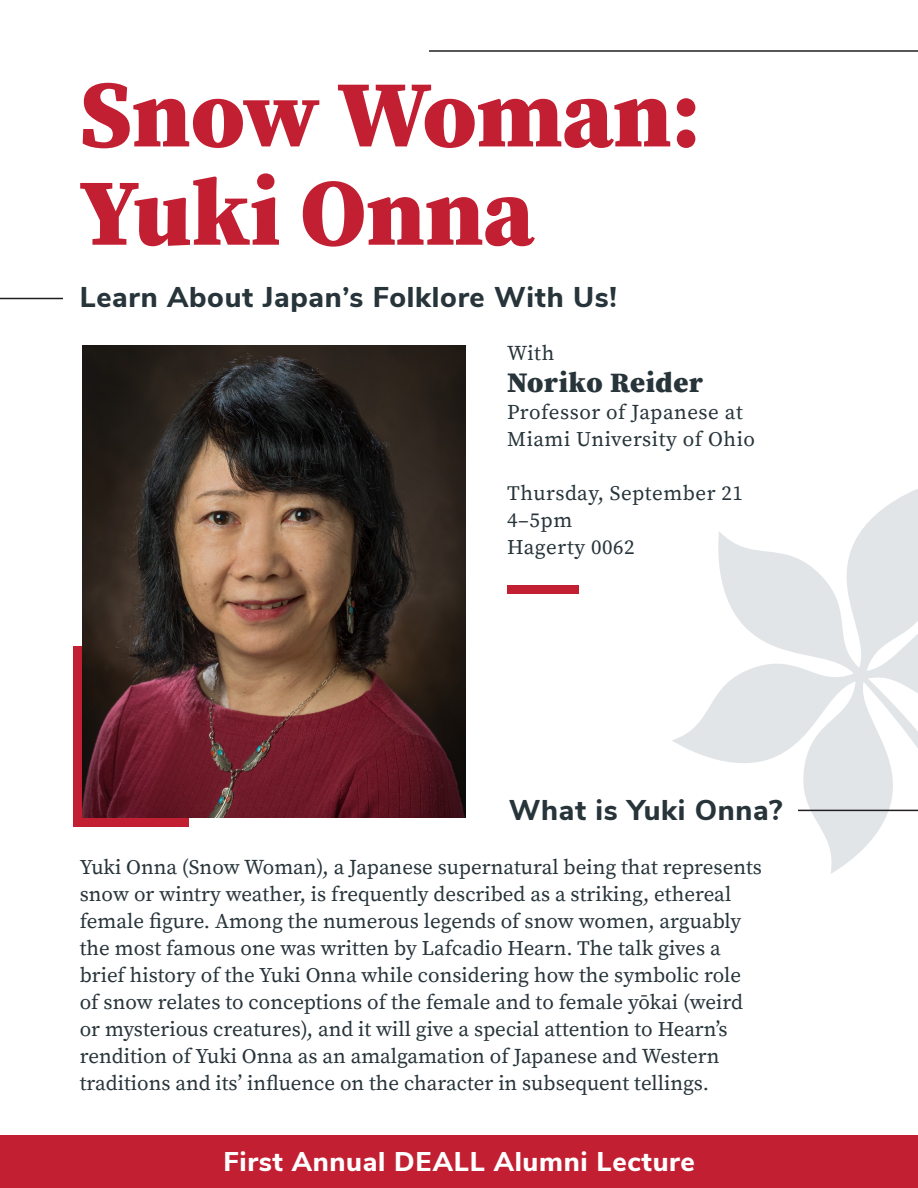
<style>
.page{position:relative;width:918px;height:1188px;background:#fff}
.page>*{position:absolute;margin:0;border:0;box-sizing:border-box;transform-origin:0 0}
.t1{font:900 94.65px "Buckeye Serif 2";color:#c31f32}
.t2{font:800 28.5px "Buckeye Sans 2";letter-spacing:.025em;color:#27343a}
.t3{font:900 28.5px "Buckeye Serif 2";letter-spacing:.025em;color:#27343a}
.t4{font:800 27px "Buckeye Sans 2";letter-spacing:.025em;color:#fff}
.t5{font:21px/27px "Buckeye Serif 2";color:#27343a}
.t6{font:21px "Buckeye Serif 2";letter-spacing:.025em;color:#27343a}
</style>
<div class="page">
<div style="left:0;top:1136px;width:918px;height:52px;background:#c31f32"></div>
<div style="left:74px;top:646px;width:115px;height:181px;background:#c31f32"></div>
<svg style="left:672px;top:489px;width:246px;height:385px"></svg>
<hr style="left:429px;top:50px;width:489px;height:2px;background:#231f20">
<hr style="left:0;top:298px;width:63px;height:1px;background:#231f20">
<hr style="left:798px;top:810px;width:120px;height:1px;background:#231f20">
<div style="left:507px;top:585px;width:72px;height:9px;background:#c31f32"></div>
<img style="left:83px;top:345px;width:382px;height:472px">
<p class="t1" style="left:80px;top:60px;width:622px">Snow Woman:</p>
<p class="t1" style="left:80px;top:158px;width:456px">Yuki Onna</p>
<p class="t2" style="left:80px;top:279px;width:539px">Learn About Japan’s Folklore With Us!</p>
<p class="t5" style="left:507px;top:341px;width:49px">With</p>
<p class="t3" style="left:507px;top:366px;width:197px">Noriko Reider</p>
<p class="t6" style="left:507px;top:399px;width:237px">Professor of Japanese at</p>
<p class="t6" style="left:507px;top:426px;width:249px">Miami University of Ohio</p>
<p class="t6" style="left:507px;top:480px;width:237px">Thursday, September 21</p>
<p class="t5" style="left:507px;top:507px;width:67px">4–5pm</p>
<p class="t6" style="left:507px;top:534px;width:129px">Hagerty 0062</p>
<p class="t2" style="left:509px;top:792px;width:275px">What is Yuki Onna?</p>
<p class="t5" style="left:80px;top:854px;width:684px">Yuki Onna (Snow Woman), a Japanese supernatural being that represents snow or wintry weather, is frequently described as a striking, ethereal female figure. Among the numerous legends of snow women, arguably the most famous one was written by Lafcadio Hearn. The talk gives a brief history of the Yuki Onna while considering how the symbolic role of snow relates to conceptions of the female and to female yōkai (weird or mysterious creatures), and it will give a special attention to Hearn’s rendition of Yuki Onna as an amalgamation of Japanese and Western traditions and its’ influence on the character in subsequent tellings.</p>
<p class="t4" style="left:223px;top:1145px;width:473px">First Annual DEALL Alumni Lecture</p>
</div>
